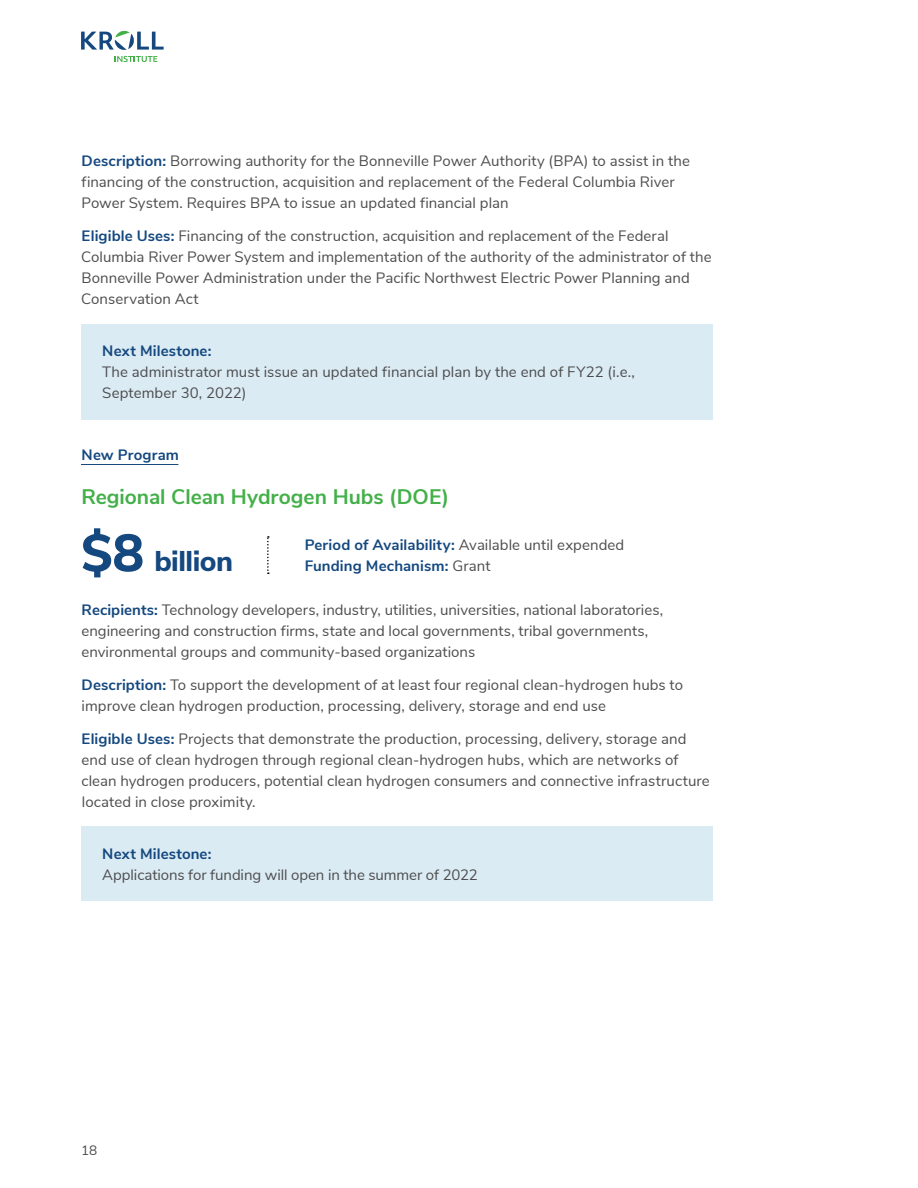
<style>
.page{position:relative;width:918px;height:1188px;background:#fff}
.page>*{position:absolute;margin:0;border:0;box-sizing:border-box;transform-origin:0 0}
.t1{font:800 28.5px "Nunito Sans";letter-spacing:-.015em;color:#14487f}
.t2{font:700 21px "Nunito Sans";color:#43b049}
.t3{font:15px/21px "Nunito Sans";letter-spacing:.005em;color:#4d4d4f}
.t4{font:700 15px/21px "Nunito Sans";letter-spacing:.01em;color:#14487f}
.t5{font:13.5px "Nunito Sans";color:#4d4d4f}
.s1{font-weight:700;color:#14487f}
.s2{font-size:52.5px}
.s3{font-weight:400;color:#4d4d4f}
</style>
<div class="page">
<hr style="left:81px;top:464px;width:97px;height:1px;background:#14487f">
<div style="left:81px;top:325px;width:632px;height:95px;background:#dbebf3"></div>
<svg style="left:267px;top:536px;width:2px;height:38px"></svg>
<div style="left:81px;top:827px;width:632px;height:74px;background:#dbebf3"></div>
<svg style="left:81px;top:30px;width:83px;height:32px"></svg>
<p class="t3" style="left:81px;top:150px;width:610px"><span class="s1">Description:</span> Borrowing authority for the Bonneville Power Authority (BPA) to assist in the financing of the construction, acquisition and replacement of the Federal Columbia River<br>Power System. Requires BPA to issue an updated financial plan</p>
<p class="t3" style="left:81px;top:225px;width:632px"><span class="s1">Eligible Uses:</span> Financing of the construction, acquisition and replacement of the Federal Columbia River Power System and implementation of the authority of the administrator of the Bonneville Power Administration under the Pacific Northwest Electric Power Planning and Conservation Act</p>
<p class="t4" style="left:102px;top:340px;width:111px">Next Milestone:</p>
<p class="t3" style="left:102px;top:361px;width:534px">The administrator must issue an updated financial plan by the end of FY22 (i.e.,<br>September 30, 2022)</p>
<p class="t4" style="left:82px;top:443px;width:99px">New Program</p>
<h2 class="t2" style="left:81px;top:481px;width:369px">Regional Clean Hydrogen Hubs (DOE)</h2>
<h1 class="t1" style="left:81px;top:541px;width:153px"><span class="s2">$8</span> billion</h1>
<p class="t4" style="left:305px;top:533px;width:321px">Period of Availability: <span class="s3">Available until expended<br></span>Funding Mechanism: <span class="s3">Grant</span></p>
<p class="t3" style="left:81px;top:598px;width:583px"><span class="s1">Recipients:</span> Technology developers, industry, utilities, universities, national laboratories, engineering and construction firms, state and local governments, tribal governments, environmental groups and community-based organizations</p>
<p class="t3" style="left:82px;top:673px;width:603px"><span class="s1">Description:</span> To support the development of at least four regional clean-hydrogen hubs to improve clean hydrogen production, processing, delivery, storage and end use</p>
<p class="t3" style="left:81px;top:727px;width:630px"><span class="s1">Eligible Uses:</span> Projects that demonstrate the production, processing, delivery, storage and end use of clean hydrogen through regional clean-hydrogen hubs, which are networks of clean hydrogen producers, potential clean hydrogen consumers and connective infrastructure located in close proximity.</p>
<p class="t4" style="left:102px;top:842px;width:111px">Next Milestone:</p>
<p class="t3" style="left:102px;top:863px;width:377px">Applications for funding will open in the summer of 2022</p>
<p class="t5" style="left:81px;top:1141px;width:18px">18</p>
</div>
